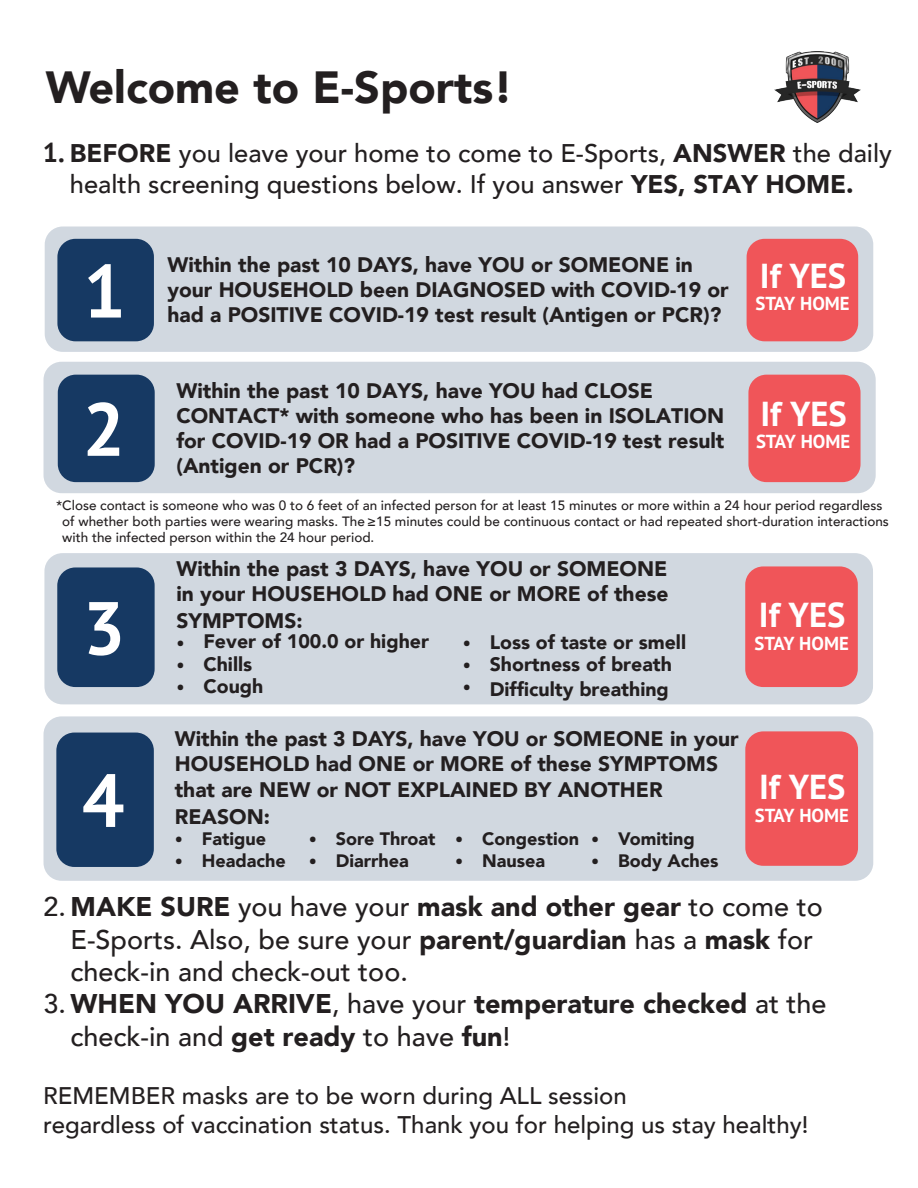
<style>
.page{position:relative;width:918px;height:1188px;background:#fff}
.page>*{position:absolute;margin:0;border:0;box-sizing:border-box;transform-origin:0 0}
.t1{font:700 75px "PT Sans";color:#fff}
.t2{font:900 45px "Avenir";color:#231f20}
.t3{font:700 34.5px "PT Sans";color:#fff}
.t4{font:500 27px/32.4px "Avenir";color:#231f20}
.t5{font:900 27px/32.4px "Avenir";color:#231f20}
.t6{font:500 25.5px/30.6px "Avenir";color:#231f20;text-align:center}
.t7{font:500 24px/28.8px "Avenir";color:#231f20}
.t8{font:900 21px/25.2px "Avenir";color:#231f20}
.t9{font:900 19.5px "Avenir";color:#231f20}
.t10{font:700 18.75px "PT Sans";color:#fff}
.t11{font:900 18px "Avenir";color:#231f20}
.t12{font:700 18px "PT Sans";color:#231f20}
.t13{font:500 13.5px/16.2px "Avenir";color:#231f20}
.s1{font-family:"PT Sans";font-weight:700;font-size:27px}
.s2{font-weight:900}
.s3{font-family:"PT Sans";font-weight:700;font-size:18px}
.s4{font-family:"PT Sans";font-weight:700}
.s5{font-weight:500}
</style>
<div class="page">
<div style="left:45px;top:226px;width:828px;height:126px;background:#d1d8e0;border-radius:18px"></div>
<div style="left:57px;top:239px;width:97px;height:102px;background:#163963;border-radius:18px"></div>
<div style="left:747px;top:239px;width:111px;height:102px;background:#f05559;border-radius:18px"></div>
<div style="left:44px;top:553px;width:829px;height:151px;background:#d1d8e0;border-radius:18px"></div>
<div style="left:57px;top:567px;width:98px;height:120px;background:#163963;border-radius:18px"></div>
<div style="left:745px;top:566px;width:113px;height:121px;background:#f05559;border-radius:18px"></div>
<div style="left:44px;top:716px;width:829px;height:165px;background:#d1d8e0;border-radius:18px"></div>
<div style="left:56px;top:733px;width:98px;height:134px;background:#163963;border-radius:18px"></div>
<div style="left:745px;top:731px;width:113px;height:135px;background:#f05559;border-radius:18px"></div>
<div style="left:44px;top:362px;width:832px;height:131px;background:#d1d8e0;border-radius:18px"></div>
<div style="left:58px;top:375px;width:97px;height:107px;background:#163963;border-radius:18px"></div>
<div style="left:748px;top:375px;width:113px;height:107px;background:#f05559;border-radius:18px"></div>
<img style="left:774px;top:51px;width:87px;height:72px">
<h2 class="t2" style="left:46px;top:48px;width:469px">Welcome to E-Sports!</h2>
<p class="t6" style="left:43px;top:137px;width:851px"><span class="s1">1.</span> <span class="s2">BEFORE</span> you leave your home to come to E-Sports, <span class="s2">ANSWER</span> the daily health screening questions below. If you answer <span class="s2">YES, STAY HOME.</span></p>
<h1 class="t1" style="left:83px;top:241px;width:44px">1</h1>
<p class="t8" style="left:167px;top:251px;width:563px">Within the past 10 DAYS, have YOU or SOMEONE in your HOUSEHOLD been DIAGNOSED with COVID-19 or had a POSITIVE COVID-19 test result (Antigen or PCR)?</p>
<h3 class="t3" style="left:760px;top:253px;width:88px">If YES</h3>
<p class="t10" style="left:755px;top:291px;width:96px">STAY HOME</p>
<p class="t8" style="left:176px;top:377px;width:550px">Within the past 10 DAYS, have YOU had CLOSE CONTACT* with someone who has been in ISOLATION for COVID-19 OR had a POSITIVE COVID-19 test result (Antigen or PCR)?</p>
<h1 class="t1" style="left:82px;top:380px;width:44px">2</h1>
<h3 class="t3" style="left:760px;top:391px;width:88px">If YES</h3>
<p class="t10" style="left:756px;top:429px;width:96px">STAY HOME</p>
<p class="t13" style="left:62px;top:496px;width:828px;text-indent:-6px">*Close contact is someone who was 0 to 6 feet of an infected person for at least 15 minutes or more within a 24 hour period regardless of whether both parties were wearing masks. The ≥15 minutes could be continuous contact or had repeated short-duration interactions with the infected person within the 24 hour period.</p>
<h1 class="t1" style="left:83px;top:578px;width:44px">3</h1>
<h1 class="t1" style="left:82px;top:751px;width:44px">4</h1>
<p class="t8" style="left:176px;top:555px;width:494px;line-height:26.1px;text-align:justify">Within the past 3 DAYS, have YOU or SOMEONE in your HOUSEHOLD had ONE or MORE of these SYMPTOMS:</p>
<p class="t9" style="left:176px;top:625px;width:254px"><span class="s3">•</span> Fever of 100.0 or higher</p>
<p class="t9" style="left:176px;top:648px;width:77px"><span class="s3">•</span> Chills</p>
<p class="t9" style="left:176px;top:669px;width:88px"><span class="s3">•</span> Cough</p>
<h3 class="t3" style="left:759px;top:592px;width:88px">If YES</h3>
<p class="t9" style="left:463px;top:626px;width:225px"><span class="s3">•</span> Loss of taste or smell</p>
<p class="t10" style="left:755px;top:630px;width:96px">STAY HOME</p>
<p class="t9" style="left:463px;top:647px;width:211px"><span class="s3">•</span> Shortness of breath</p>
<p class="t12" style="left:463px;top:674px;width:10px">•</p>
<p class="t9" style="left:490px;top:672px;width:181px">Difficulty breathing</p>
<p class="t8" style="left:175px;top:725px;width:566px;line-height:25.8px">Within the past 3 DAYS, have YOU or SOMEONE in your HOUSEHOLD had ONE or MORE of these SYMPTOMS that are NEW or NOT EXPLAINED BY ANOTHER REASON:</p>
<p class="t11" style="left:175px;top:824px;width:93px"><span class="s4">•</span> Fatigue</p>
<p class="t11" style="left:175px;top:845px;width:113px"><span class="s4">•</span> Headache</p>
<p class="t11" style="left:309px;top:823px;width:128px"><span class="s4">•</span> Sore Throat</p>
<p class="t11" style="left:309px;top:845px;width:101px"><span class="s4">•</span> Diarrhea</p>
<p class="t11" style="left:455px;top:823px;width:125px"><span class="s4">•</span> Congestion</p>
<p class="t11" style="left:455px;top:845px;width:91px"><span class="s4">•</span> Nausea</p>
<p class="t11" style="left:591px;top:823px;width:105px"><span class="s4">•</span> Vomiting</p>
<p class="t11" style="left:591px;top:845px;width:129px"><span class="s4">•</span> Body Aches</p>
<h3 class="t3" style="left:759px;top:764px;width:88px">If YES</h3>
<p class="t10" style="left:755px;top:803px;width:96px">STAY HOME</p>
<p class="t4" style="left:71px;top:889px;width:754px;text-indent:-27px">2. <span class="s2">MAKE SURE</span> you have your <span class="s2">mask and other gear</span> to come to<br>E-Sports. Also, be sure your <span class="s2">parent/guardian</span> has a <span class="s2">mask</span> for check-in and check-out too.</p>
<p class="t5" style="left:71px;top:987px;width:758px;text-indent:-27px"><span class="s5">3.</span> WHEN YOU ARRIVE<span class="s5">, have your</span> temperature checked <span class="s5">at the check-in and</span> get ready <span class="s5">to have</span> fun<span class="s5">!</span></p>
<p class="t7" style="left:43px;top:1080px;width:767px">REMEMBER masks are to be worn during ALL session<br>regardless of vaccination status. Thank you for helping us stay healthy!</p>
</div>
